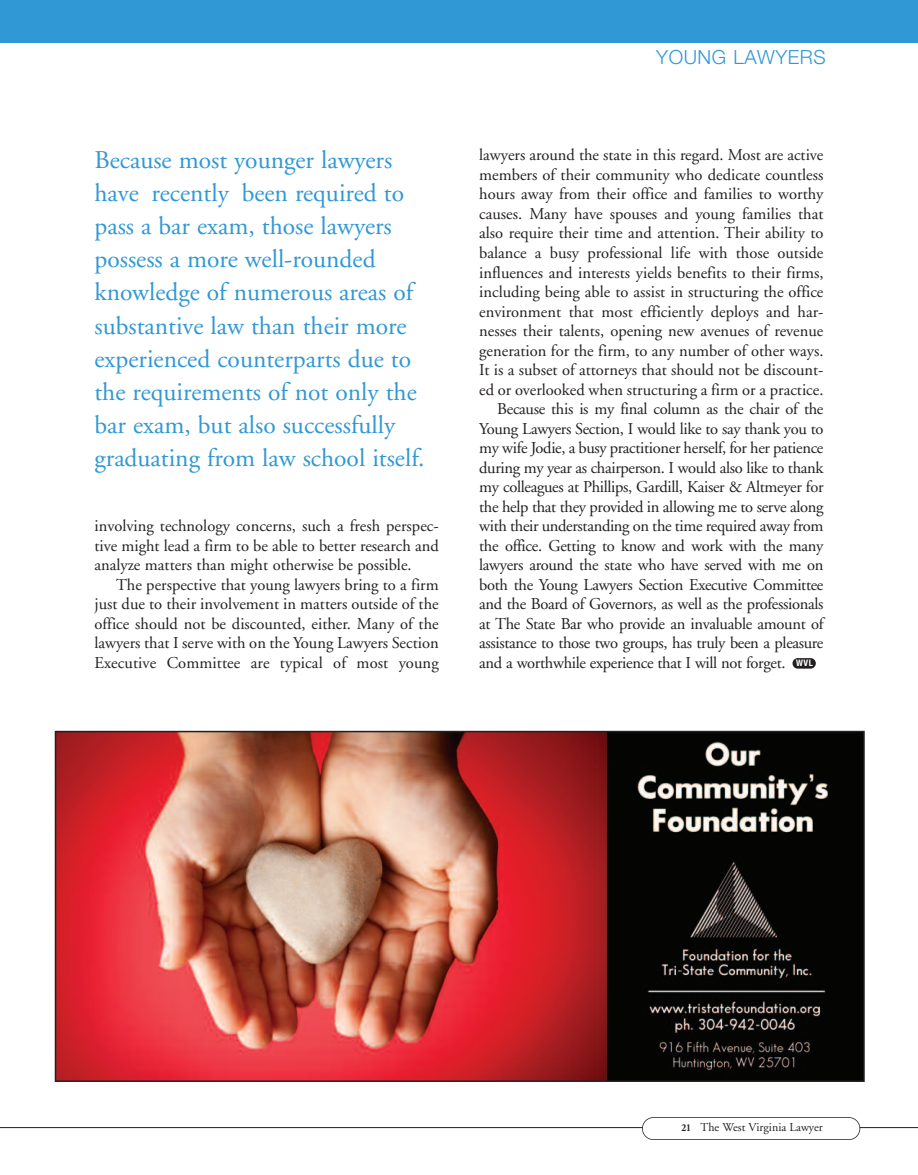
<style>
.page{position:relative;width:918px;height:1175px;background:#fff}
.page>*{position:absolute;margin:0;border:0;box-sizing:border-box;transform-origin:0 0}
.t1{font:25.5px/33px "Adobe Garamond";color:#3098d4}
.t2{font:300 19.5px "Helvetica Neue";letter-spacing:.03em;color:#3098d4}
.t3{font:16.5px "Adobe Garamond";color:#231f20}
.t4{font:16.5px "Adobe Garamond";letter-spacing:-.02em;color:#231f20}
.t5{font:12px "Adobe Garamond";color:#231f20}
.t6{font:700 condensed 9px "Helvetica Neue";color:#fff}
.s1{font-weight:700;font-size:10.5px}
</style>
<div class="page">
<div style="left:793px;top:658px;width:23px;height:10px;background:#231f20;border-radius:5px"></div>
<img style="left:58px;top:733px;width:804px;height:345px">
<div style="left:55px;top:730px;width:810px;height:351px;border:2px solid #231f20"></div>
<hr style="left:0;top:1127px;width:918px;height:1px;background:#231f20">
<div style="left:0;top:0;width:918px;height:43px;background:#3098d4"></div>
<div style="left:642px;top:1117px;width:218px;height:22px;background:#fff;border-radius:11px"></div>
<div style="left:642px;top:1117px;width:218px;height:23px;border:2px solid #231f20;border-radius:11px"></div>
<p class="t1" style="left:94px;top:146px;width:332px">Because most younger lawyers have recently been required to pass a bar exam, those lawyers possess a more well-rounded knowledge of numerous areas of substantive law than their more experienced counterparts due to the requirements of not only the bar exam, but also successfully graduating from law school itself.</p>
<p class="t3" style="left:94px;top:519px;width:346px">involving technology concerns, such a fresh perspec-</p>
<p class="t3" style="left:95px;top:539px;width:346px">tive might lead a firm to be able to better research and</p>
<p class="t3" style="left:95px;top:558px;width:319px">analyze matters than might otherwise be possible.</p>
<p class="t3" style="left:116px;top:578px;width:324px">The perspective that young lawyers bring to a firm</p>
<p class="t3" style="left:95px;top:597px;width:346px">just due to their involvement in matters outside of the</p>
<p class="t3" style="left:94px;top:617px;width:346px">office should not be discounted, either. Many of the</p>
<p class="t3" style="left:94px;top:636px;width:346px">lawyers that I serve with on the Young Lawyers Section</p>
<p class="t3" style="left:94px;top:656px;width:346px">Executive Committee are typical of most young</p>
<p class="t2" style="left:656px;top:45px;width:171px">YOUNG LAWYERS</p>
<p class="t3" style="left:479px;top:149px;width:346px">lawyers around the state in this regard. Most are active</p>
<p class="t3" style="left:479px;top:168px;width:346px">members of their community who dedicate countless</p>
<p class="t3" style="left:479px;top:188px;width:346px">hours away from their office and families to worthy</p>
<p class="t3" style="left:479px;top:207px;width:346px">causes. Many have spouses and young families that</p>
<p class="t3" style="left:479px;top:227px;width:346px">also require their time and attention. Their ability to</p>
<p class="t3" style="left:479px;top:246px;width:346px">balance a busy professional life with those outside</p>
<p class="t3" style="left:479px;top:266px;width:346px">influences and interests yields benefits to their firms,</p>
<p class="t3" style="left:479px;top:285px;width:346px">including being able to assist in structuring the office</p>
<p class="t3" style="left:479px;top:305px;width:346px">environment that most efficiently deploys and har-</p>
<p class="t3" style="left:479px;top:324px;width:346px">nesses their talents, opening new avenues of revenue</p>
<p class="t3" style="left:479px;top:344px;width:346px">generation for the firm, to any number of other ways.</p>
<p class="t3" style="left:479px;top:363px;width:346px">It is a subset of attorneys that should not be discount-</p>
<p class="t3" style="left:479px;top:383px;width:346px">ed or overlooked when structuring a firm or a practice.</p>
<p class="t4" style="left:497px;top:402px;width:328px">Because this is my final column as the chair of the</p>
<p class="t4" style="left:479px;top:422px;width:346px">Young Lawyers Section, I would like to say thank you to</p>
<p class="t4" style="left:479px;top:441px;width:346px">my wife Jodie, a busy practitioner herself, for her patience</p>
<p class="t4" style="left:479px;top:461px;width:346px">during my year as chairperson. I would also like to thank</p>
<p class="t4" style="left:479px;top:480px;width:346px">my colleagues at Phillips, Gardill, Kaiser &amp; Altmeyer for</p>
<p class="t4" style="left:479px;top:500px;width:346px">the help that they provided in allowing me to serve along</p>
<p class="t4" style="left:479px;top:519px;width:346px">with their understanding on the time required away from</p>
<p class="t4" style="left:479px;top:539px;width:346px">the office. Getting to know and work with the many</p>
<p class="t4" style="left:479px;top:558px;width:346px">lawyers around the state who have served with me on</p>
<p class="t4" style="left:479px;top:578px;width:346px">both the Young Lawyers Section Executive Committee</p>
<p class="t4" style="left:479px;top:597px;width:346px">and the Board of Governors, as well as the professionals</p>
<p class="t4" style="left:479px;top:617px;width:346px">at The State Bar who provide an invaluable amount of</p>
<p class="t4" style="left:479px;top:636px;width:346px">assistance to those two groups, has truly been a pleasure</p>
<p class="t4" style="left:479px;top:656px;width:308px">and a worthwhile experience that I will not forget.</p>
<p class="t6" style="left:796px;top:658px;width:18px">WVL</p>
<p class="t5" style="left:681px;top:1122px;width:143px"><span class="s1">21</span> The West Virginia Lawyer</p>
</div>
